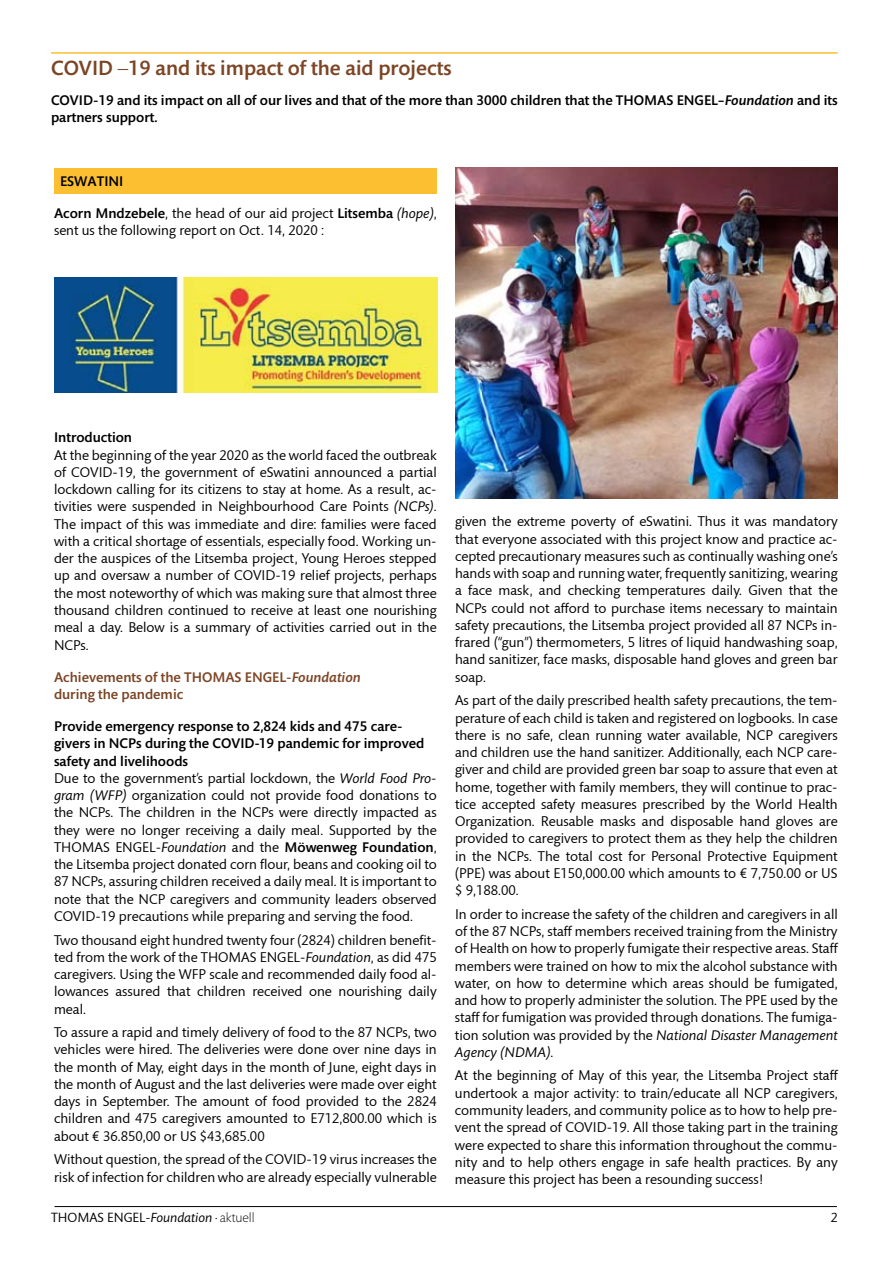
<style>
.page{position:relative;width:893px;height:1263px;background:#fff}
.page>*{position:absolute;margin:0;border:0;box-sizing:border-box;transform-origin:0 0}
.t1{font:500 21px "Mundo Sans";color:#7c4525}
.t2{font:14.25px/17.2px "Mundo Sans";color:#000;text-align:justify}
.t3{font:500 14.25px/17.2px "Mundo Sans";color:#000}
.t4{font:500 14.25px/17.2px "Mundo Sans";color:#7c4525}
.t5{font:13.5px "Mundo Sans";color:#000}
.s1{font-family:"Trade Gothic Cond Eighteen";font-weight:400}
.s2{font-style:italic}
.s3{font-weight:500}
.s4{font-family:"Trade Gothic";font-weight:300}
.s5{font-weight:300}
</style>
<div class="page">
<hr style="left:54px;top:1206px;width:783px;height:1px;background:#000">
<div style="left:54px;top:169px;width:383px;height:25px;background:#fdbf32"></div>
<hr style="left:51px;top:52px;width:787px;height:2px;background:#fdbf32">
<img style="left:54px;top:277px;width:383px;height:116px">
<img style="left:455px;top:167px;width:383px;height:331px">
<h1 class="t1" style="left:51px;top:57px;width:402px">COVID <span class="s1">–</span>19 and its impact of the aid projects</h1>
<p class="t3" style="left:51px;top:92px;width:788px">COVID-19 and its impact on all of our lives and that of the more than 3000 children that the THOMAS ENGEL–<span class="s2">Foundation</span> and its partners support.</p>
<p class="t3" style="left:60px;top:173px;width:65px">ESWATINI</p>
<p class="t2" style="left:54px;top:205px;width:384px"><span class="s3">Acorn Mndzebele</span>, the head of our aid project <span class="s3">Litsemba</span> <span class="s2">(hope)</span>, sent us the following report on Oct. 14, 2020 :</p>
<p class="t3" style="left:54px;top:429px;width:80px">Introduction</p>
<p class="t2" style="left:54px;top:447px;width:384px">At the beginning of the year 2020 as the world faced the outbreak of COVID-19, the government of eSwatini announced a partial lockdown calling for its citizens to stay at home. As a result, ac&shy;tivities were suspended in N eighbourhood Care Points <span class="s2">(NCPs)</span>.<br>The impact of this was immediate and dire: families were faced with a critical shortage of essentials, especially food. Working un&shy;der the auspices of the Litsemba project, Young H eroes stepped up and oversaw a number of COVID-19 relief projects, perhaps the most noteworthy of which was making sure that almost three thousand children continued to receive at least one nourishing meal a day. Below is a summary of activities carried out in the NCPs.</p>
<p class="t4" style="left:54px;top:669px;width:308px">Achievements of the THOMAS ENGEL-<span class="s2">Foundation </span>during the pandemic</p>
<p class="t2" style="left:54px;top:718px;width:384px;text-align:left"><span class="s3">Provide emergency response to 2,824 kids and 475 care&shy;givers in NCPs during the COVID-19 pandemic for improved safety and livelihoods<br></span>Due to the government’s partial lockdown, the <span class="s2">World Food Pro&shy;gram (WFP)</span> organization could not provide food donations to the N CPs. The children in the N CPs were directly impacted as they were no longer receiving a daily meal. Supported by the THOMAS</p>
<p class="t2" style="left:54px;top:839px;width:384px;text-indent:61px">ENG EL-<span class="s2">Foundation</span> and the <span class="s3">Möwenweg Foundation</span>, the Litsemba project donated corn flour, beans and cooking oil to 87 N CPs, assuring children received a daily meal. It is important to note that the N CP caregivers and community leaders observed COVID-19 precautions while preparing and serving the food.</p>
<p class="t2" style="left:54px;top:931px;width:384px">Two thousand eight hundred twenty four (2824) children benefit&shy;ted from the work of the THOMAS</p>
<p class="t2" style="left:54px;top:949px;width:384px;text-indent:206px">ENG EL-<span class="s2">Foundation</span>, as did 475 caregivers. Using the WFP scale and recommended daily food al&shy;lowances assured that children received one nourishing daily meal.</p>
<p class="t2" style="left:54px;top:1024px;width:384px">To assure a rapid and timely delivery of food to the 87 N CPs, two vehicles were hired. The deliveries were done over nine days in the month of May, eight days in the month of June, eight days in the month of August and the last deliveries were made over eight days in September. The amount of food provided to the 2824 children and 475 caregivers amounted to E712,800.00 which is about € 36.850,00 or US $43,685.00</p>
<p class="t2" style="left:54px;top:1151px;width:384px">Without question, the spread of the COVID-19 virus increases the risk of infection for children who are already especially vulnerable</p>
<p class="t2" style="left:455px;top:513px;width:384px">given the extreme poverty of eSwatini. Thus it was mandatory that everyone associated with this project know and practice ac&shy;cepted precautionary measures such as continually washing one’s hands with soap and running water, frequently sanitizing, wearing a face mask, and checking temperatures daily. Given that the N CPs could not afford to purchase items necessary to maintain safety precautions, the Litsemba project provided all 87 N CPs in&shy;frared (“gun”) thermometers, 5 litres of liquid handwashing soap, hand sanitizer, face masks, disposable hand gloves and green bar soap.</p>
<p class="t2" style="left:455px;top:692px;width:384px">As part of the daily prescribed health safety precautions, the tem&shy;perature of each child is taken and registered on logbooks. In case there is no safe, clean running water available, N CP caregivers and children use the hand sanitizer. Additionally, each N CP care&shy;giver and child are provided green bar soap to assure that even at home, together with family members, they will continue to prac&shy;tice accepted safety measures prescribed by the World H ealth Organization. Reusable masks and disposable hand gloves are provided to caregivers to protect them as they help the children in the N CPs. The total cost for Personal Protective Equipment (PPE) was about E150,000.00 which amounts to € 7,750.00 or US $ 9,188.00.</p>
<p class="t2" style="left:455px;top:906px;width:384px">In order to increase the safety of the children and caregivers in all of the 87 N CPs, staff members received training from the M inistry of H ealth on how to properly fumigate their respective areas. Staff members were trained on how to mix the alcohol substance with water, on how to determine which areas should be fumigated, and how to properly administer the solution. The PPE used by the staff for fumigation was provided through donations. The fumiga&shy;tion solution was provided by the <span class="s2">National Disaster Management Agency (NDMA)</span>.</p>
<p class="t2" style="left:455px;top:1067px;width:384px">At the beginning of M ay of this year, the Litsemba Project staff undertook a major activity: to train/educate all N CP caregivers, community leaders, and community police as to how to help pre&shy;vent the spread of COVID-19. All those taking part in the training were expected to share this information throughout the commu&shy;nity and to help others engage in safe health practices. By any measure this project has been a resounding success!</p>
<p class="t5" style="left:51px;top:1210px;width:205px">Thomas Engel<span class="s2">-Foundation</span> <span class="s4">·</span><span class="s5">aktuell</span></p>
<p class="t5" style="left:831px;top:1210px;width:8px">2</p>
</div>
